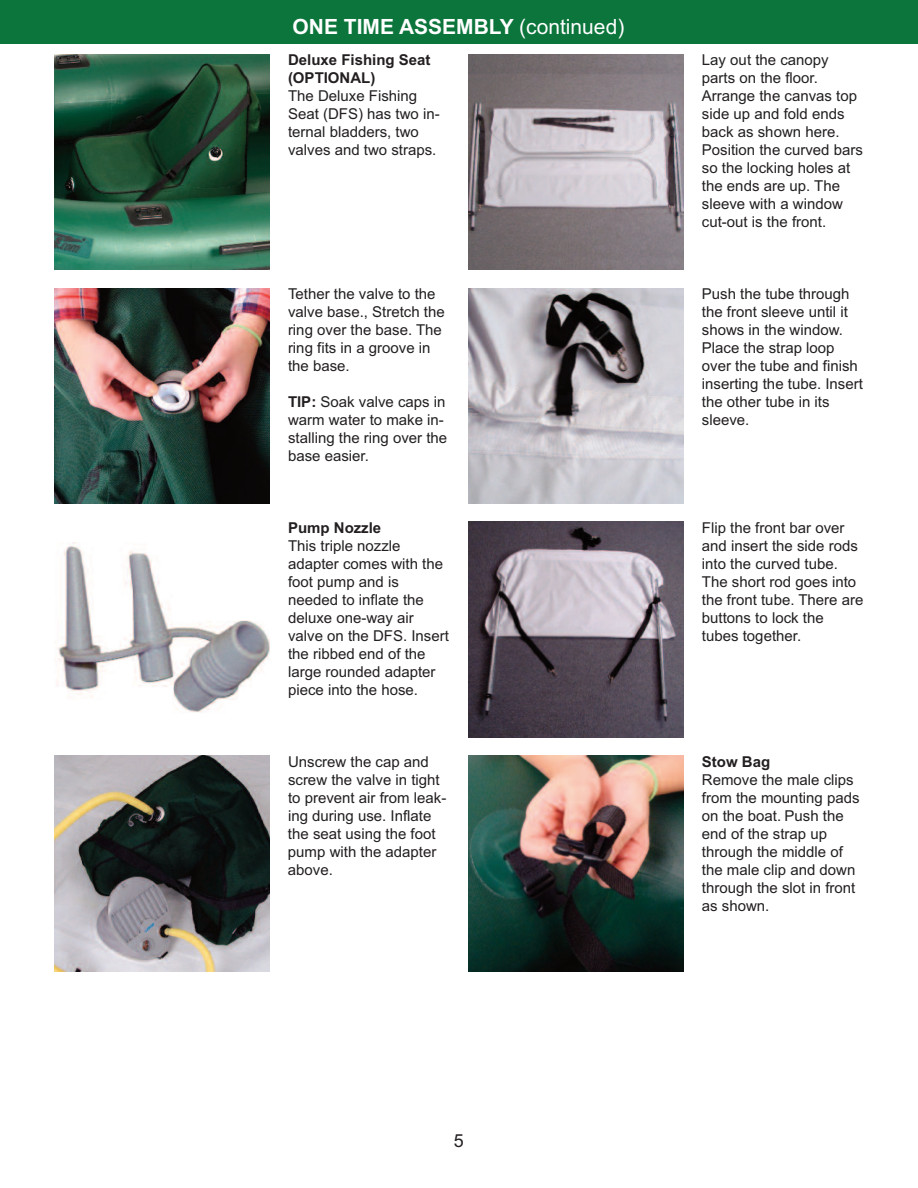
<style>
.page{position:relative;width:918px;height:1188px;background:#fff}
.page>*{position:absolute;margin:0;border:0;box-sizing:border-box;transform-origin:0 0}
.t1{font:700 21px "Arial";color:#fff}
.t2{font:18px "Arial";color:#231f20}
.t3{font:15px/18px "Arial";color:#231f20}
.t4{font:700 15px/18px "Arial";color:#231f20}
.s1{font-weight:400}
.s2{font-weight:700}
</style>
<div class="page">
<img style="left:54px;top:54px;width:216px;height:216px">
<img style="left:54px;top:288px;width:216px;height:216px">
<img style="left:54px;top:756px;width:216px;height:216px">
<img style="left:468px;top:54px;width:216px;height:216px">
<img style="left:468px;top:288px;width:216px;height:216px">
<img style="left:468px;top:522px;width:216px;height:216px">
<img style="left:54px;top:542px;width:216px;height:171px">
<img style="left:468px;top:756px;width:216px;height:216px">
<div style="left:0;top:0;width:918px;height:43px;background:#0b753b"></div>
<h1 class="t1" style="left:293px;top:15px;width:333px">ONE TIME ASSEMBLY <span class="s1">(continued)</span></h1>
<p class="t4" style="left:288px;top:51px;width:144px">Deluxe Fishing Seat (OPTIONAL)</p>
<p class="t3" style="left:288px;top:87px;width:153px">The Deluxe Fishing<br>Seat (DFS) has two in&shy;ternal bladders, two valves and two straps.</p>
<p class="t3" style="left:288px;top:285px;width:158px">Tether the valve to the valve base., Stretch the ring over the base. The ring fits in a groove in the base.</p>
<p class="t3" style="left:288px;top:393px;width:161px"><span class="s2">TIP:</span> Soak valve caps in warm water to make in&shy;stalling the ring over the base easier.</p>
<p class="t4" style="left:288px;top:519px;width:95px">Pump Nozzle</p>
<p class="t3" style="left:288px;top:537px;width:162px">This triple nozzle adapter comes with the foot pump and is needed to inflate the deluxe one-way air valve on the DFS. Insert the ribbed end of the large rounded adapter piece into the hose.</p>
<p class="t3" style="left:288px;top:753px;width:160px">Unscrew the cap and screw the valve in tight to prevent air from leak&shy;ing during use. Inflate the seat using the foot pump with the adapter above.</p>
<p class="t3" style="left:702px;top:51px;width:162px">Lay out the canopy parts on the floor.<br>Arrange the canvas top side up and fold ends back as shown here.<br>Position the curved bars so the locking holes at the ends are up. The sleeve with a window cut-out is the front.</p>
<p class="t3" style="left:702px;top:285px;width:162px">Push the tube through the front sleeve until it shows in the window.<br>Place the strap loop over the tube and finish inserting the tube. Insert the other tube in its sleeve.</p>
<p class="t3" style="left:702px;top:519px;width:163px">Flip the front bar over and insert the side rods into the curved tube.<br>The short rod goes into the front tube. There are buttons to lock the tubes together.</p>
<p class="t4" style="left:702px;top:753px;width:70px">Stow Bag</p>
<p class="t3" style="left:702px;top:771px;width:159px">Remove the male clips from the mounting pads on the boat. Push the end of the strap up through the middle of the male clip and down through the slot in front as shown.</p>
<p class="t2" style="left:454px;top:1130px;width:12px">5</p>
</div>
